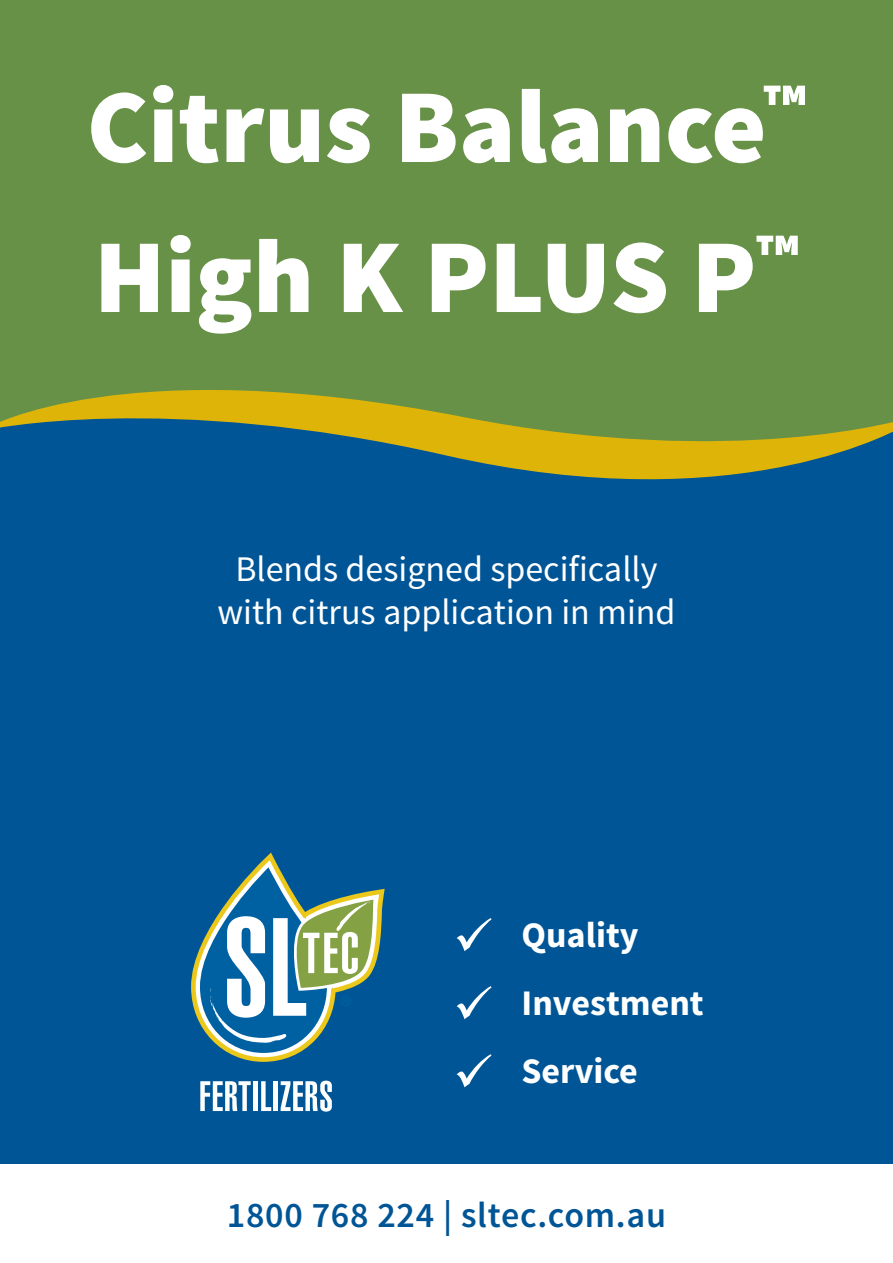
<style>
.page{position:relative;width:893px;height:1263px;background:#fff}
.page>*{position:absolute;margin:0;border:0;box-sizing:border-box;transform-origin:0 0}
.t1{font:900 105px/150px "Source Sans Pro";color:#fff}
.t2{font:36px/43.2px "Source Sans Pro";color:#fff;text-align:center}
.t3{font:700 36px/68.1px "Source Sans Pro";color:#fff}
.t4{font:600 36px "Source Sans Pro";letter-spacing:.02em;color:#005596}
</style>
<div class="page">
<div style="left:0;top:523px;width:893px;height:641px;background:#005596"></div>
<div style="left:0;top:470px;width:893px;height:53px;background:#005596"></div>
<svg style="left:0;top:32px;width:893px;height:438px;background:#699046"></svg>
<div style="left:0;top:0;width:893px;height:32px;background:#679146"></div>
<svg style="left:191px;top:852px;width:194px;height:210px"></svg>
<svg style="left:200px;top:1081px;width:51px;height:30px"></svg>
<div style="left:253px;top:1081px;width:5px;height:30px;background:#fff"></div>
<svg style="left:261px;top:1081px;width:10px;height:30px"></svg>
<hr style="left:274px;top:1081px;width:4px;height:30px;background:#fff">
<svg style="left:281px;top:1081px;width:51px;height:30px"></svg>
<svg style="left:457px;top:918px;width:35px;height:33px"></svg>
<svg style="left:457px;top:986px;width:35px;height:33px"></svg>
<svg style="left:457px;top:1054px;width:35px;height:33px"></svg>
<h1 class="t1" style="left:87px;top:57px;width:721px">Citrus Balance<sup>™<br></sup>High K PLUS P<sup>™</sup></h1>
<p class="t2" style="left:217px;top:548px;width:460px">Blends designed specifically with citrus application in mind</p>
<p class="t3" style="left:521px;top:902px;width:184px">Quality<br>Investment<br>Service</p>
<p class="t4" style="left:227px;top:1193px;width:441px">1800 768 224 | sltec.com.au</p>
</div>
